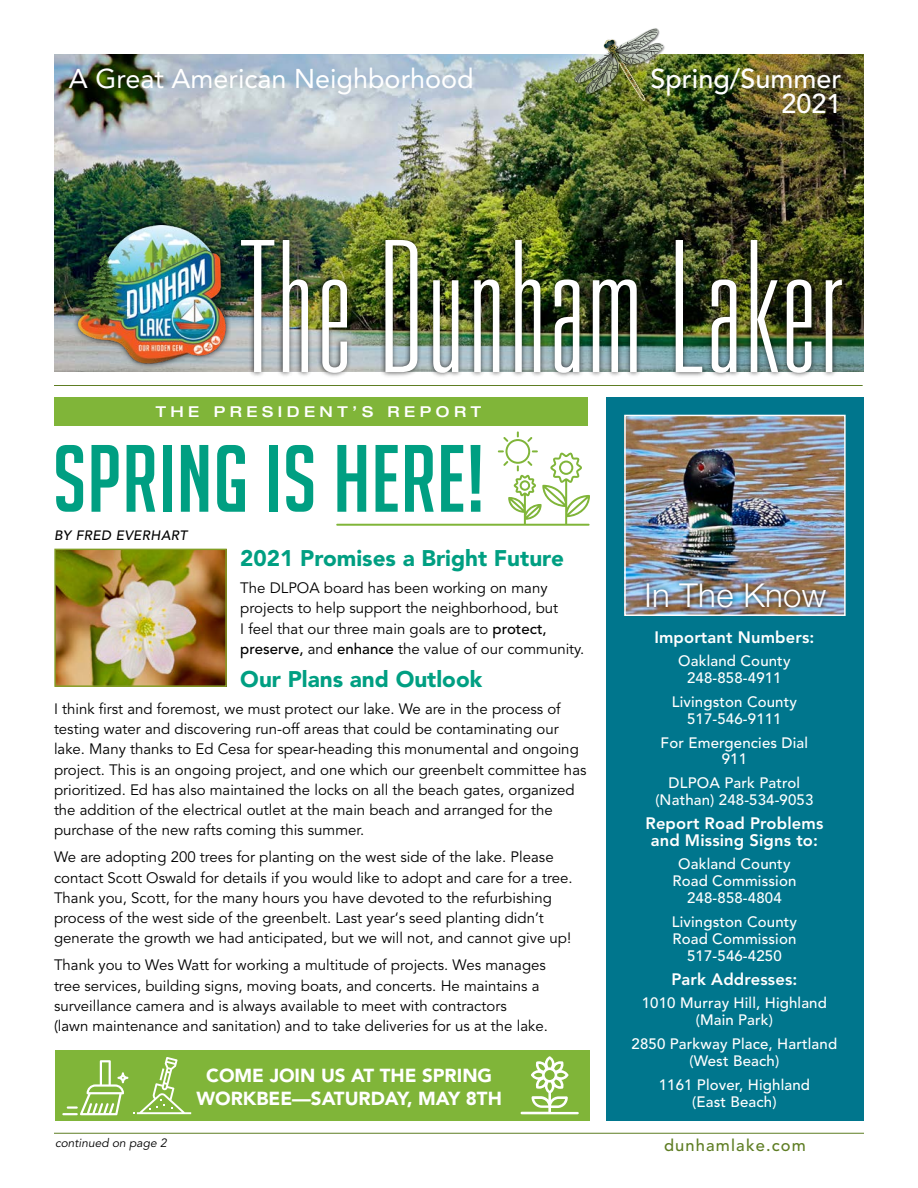
<style>
.page{position:relative;width:918px;height:1188px;background:#fff}
.page>*{position:absolute;margin:0;border:0;box-sizing:border-box;transform-origin:0 0}
.t1{font:100 ultra-condensed 183px "Univers";letter-spacing:.02em;color:#fff}
.t2{font:93px "Big Noodle Titling";letter-spacing:.01em;color:#009f82}
.t3{font:300 33px "Helvetica Neue LT Std";letter-spacing:.01em;color:#fff}
.t4{font:27px "Avenir LT Std";color:#fff}
.t5{font:500 27px/25.5px "Avenir LT Std";color:#fff;text-align:right}
.t6{font:900 22.5px "Avenir LT Std";color:#009f82}
.t7{font:900 18.75px/22.5px "Avenir LT Std";color:#fff;text-align:center}
.t8{font:800 16.5px/17px "Avenir LT Std";letter-spacing:.01em;color:#fff;text-align:center}
.t9{font:500 16.5px "Avenir LT Std";letter-spacing:.07em;color:#5e7d23}
.t10{font:15px/20.2px "Avenir LT Std";color:#000}
.t11{font:500 15px/17px "Avenir LT Std";letter-spacing:.01em;color:#fff;text-align:center}
.t12{font:500 expanded 15px "Helvetica Neue LT Std";letter-spacing:.3em;color:#fff}
.t13{font:italic 500 13.5px "Avenir LT Std";letter-spacing:.03em;color:#000}
.t14{font:italic 12px "Avenir LT Std";color:#000}
.s1{font-weight:500}
</style>
<div class="page">
<div style="left:55px;top:1051px;width:535px;height:70px;background:#80b539"></div>
<img style="left:54px;top:54px;width:810px;height:318px">
<div style="left:236px;top:234px;width:611px;height:144px;background:#000;opacity:.75"></div>
<div style="left:606px;top:398px;width:258px;height:723px;background:#00768d"></div>
<img style="left:627px;top:418px;width:216px;height:195px">
<div style="left:624px;top:415px;width:222px;height:201px;border:2px solid #fff"></div>
<hr style="left:54px;top:385px;width:809px;height:1px;background:#5e7d23">
<hr style="left:54px;top:1133px;width:810px;height:1px;background:#5e7d23">
<img style="left:600px;top:102px;width:55px;height:5px">
<img style="left:665px;top:54px;width:4px;height:24px">
<img style="left:571px;top:28px;width:94px;height:74px">
<div style="left:641px;top:578px;width:190px;height:35px;background:#000;opacity:.75"></div>
<div style="left:73px;top:220px;width:158px;height:149px;background:#000;opacity:.75"></div>
<img style="left:78px;top:225px;width:160px;height:141px">
<div style="left:54px;top:397px;width:534px;height:29px;background:#80b539"></div>
<img style="left:56px;top:551px;width:169px;height:134px">
<div style="left:54px;top:549px;width:173px;height:138px;border:1px solid #839e25"></div>
<svg style="left:336px;top:431px;width:254px;height:95px"></svg>
<svg style="left:62px;top:1057px;width:129px;height:58px"></svg>
<svg style="left:521px;top:1056px;width:58px;height:58px"></svg>
<h3 class="t4" style="left:69px;top:63px;width:406px">A Great American Neighborhood</h3>
<h3 class="t5" style="left:650px;top:66px;width:193px">Spring/Summer<br>2021</h3>
<h1 class="t1" style="left:242px;top:214px;width:603px">The Dunham Laker</h1>
<p class="t12" style="left:156px;top:403px;width:327px">THE PRESIDENT’S REPORT</p>
<h2 class="t2" style="left:53px;top:429px;width:433px">SPRING IS HERE!</h2>
<p class="t13" style="left:54px;top:528px;width:135px">BY FRED EVERHART</p>
<h3 class="t6" style="left:240px;top:545px;width:325px">2021 Promises a Bright Future</h3>
<p class="t10" style="left:240px;top:578px;width:346px">The DLPOA board has been working on many projects to help support the neighborhood, but<br>I feel that our three main goals are to <span class="s1">protect, preserve,</span> and <span class="s1">enhance</span> the value of our community.</p>
<h3 class="t6" style="left:240px;top:666px;width:243px">Our Plans and Outlook</h3>
<p class="t10" style="left:54px;top:699px;width:534px">I think first and foremost, we must protect our lake. We are in the process of testing water and discovering run-off areas that could be contaminating our lake. Many thanks to Ed Cesa for spear-heading this monumental and ongoing project. This is an ongoing project, and one which our greenbelt committee has prioritized. Ed has also maintained the locks on all the beach gates, organized the addition of the electrical outlet at the main beach and arranged for the purchase of the new rafts coming this summer.</p>
<p class="t10" style="left:54px;top:848px;width:520px">We are adopting 200 trees for planting on the west side of the lake. Please contact Scott Oswald for details if you would like to adopt and care for a tree.<br>Thank you, Scott, for the many hours you have devoted to the refurbishing process of the west side of the greenbelt. Last year‘s seed planting didn’t generate the growth we had anticipated, but we will not, and cannot give up!</p>
<p class="t10" style="left:54px;top:956px;width:495px">Thank you to Wes Watt for working a multitude of projects. Wes manages tree services, building signs, moving boats, and concerts. He maintains a surveillance camera and is always available to meet with contractors<br>(lawn maintenance and sanitation) and to take deliveries for us at the lake.</p>
<p class="t14" style="left:55px;top:1136px;width:113px">continued on page 2</p>
<p class="t7" style="left:196px;top:1064px;width:307px">COME JOIN US AT THE SPRING<br>WORKBEE—SATURDAY, MAY 8TH</p>
<h3 class="t3" style="left:644px;top:575px;width:183px">In The Know</h3>
<p class="t8" style="left:654px;top:628px;width:162px">Important Numbers:</p>
<p class="t11" style="left:678px;top:653px;width:114px">Oakland County<br>248-858-4911</p>
<p class="t11" style="left:672px;top:694px;width:127px">Livingston County<br>517-546-9111</p>
<p class="t11" style="left:661px;top:734px;width:149px">For Emergencies Dial<br>911</p>
<p class="t11" style="left:655px;top:775px;width:160px">DLPOA Park Patrol (Nathan) 248-534-9053</p>
<p class="t8" style="left:645px;top:815px;width:179px">Report Road Problems and Missing Signs to:</p>
<p class="t11" style="left:672px;top:856px;width:126px">Oakland County<br>Road Commission<br>248-858-4804</p>
<p class="t11" style="left:672px;top:914px;width:127px">Livingston County<br>Road Commission<br>517-546-4250</p>
<p class="t8" style="left:671px;top:971px;width:128px">Park Addresses:</p>
<p class="t11" style="left:642px;top:995px;width:187px">1010 Murray Hill, Highland (Main Park)</p>
<p class="t11" style="left:632px;top:1036px;width:207px">2850 Parkway Place, Hartland (West Beach)</p>
<p class="t11" style="left:659px;top:1076px;width:153px">1161 Plover, Highland (East Beach)</p>
<p class="t9" style="left:664px;top:1136px;width:143px">dunhamlake.com</p>
</div>
